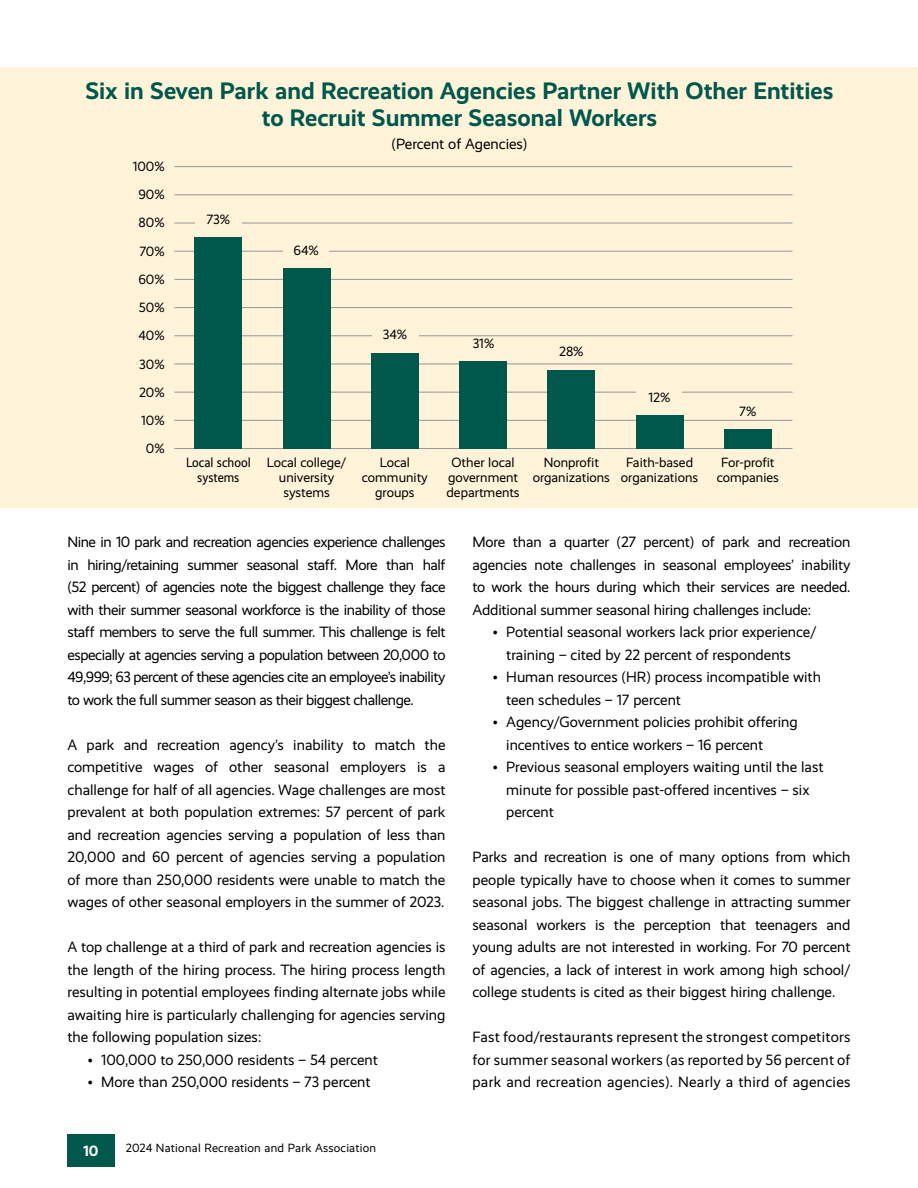
<style>
.page{position:relative;width:918px;height:1188px;background:#fff}
.page>*{position:absolute;margin:0;border:0;box-sizing:border-box;transform-origin:0 0}
.t1{font:700 24px/27px "Realist";color:#00584d;text-align:center}
.t2{font:15px/22.5px "Realist";color:#000;text-align:justify}
.t3{font:700 15px "Realist";color:#fff}
.t4{font:13.5px/28.2px "Realist";color:#000;text-align:center}
.t5{font:13.5px/15px "Realist Narrow";color:#000;text-align:center}
.t6{font:12px "Realist";letter-spacing:.02em;color:#000}
</style>
<div class="page">
<div style="left:68px;top:1134px;width:47px;height:33px;background:#00584d"></div>
<div style="left:0;top:68px;width:918px;height:440px;background:#fff4da"></div>
<hr style="left:174px;top:448px;width:619px;height:1px;background:#939598">
<hr style="left:174px;top:420px;width:619px;height:1px;background:#939598">
<hr style="left:174px;top:392px;width:619px;height:1px;background:#939598">
<hr style="left:174px;top:364px;width:619px;height:1px;background:#939598">
<hr style="left:174px;top:335px;width:619px;height:1px;background:#939598">
<hr style="left:174px;top:307px;width:619px;height:1px;background:#939598">
<hr style="left:174px;top:279px;width:619px;height:1px;background:#939598">
<hr style="left:174px;top:251px;width:619px;height:1px;background:#939598">
<hr style="left:174px;top:223px;width:619px;height:1px;background:#939598">
<hr style="left:174px;top:194px;width:619px;height:1px;background:#939598">
<hr style="left:174px;top:166px;width:619px;height:1px;background:#939598">
<div style="left:724px;top:429px;width:47px;height:20px;background:#00584d"></div>
<div style="left:636px;top:415px;width:47px;height:34px;background:#00584d"></div>
<div style="left:548px;top:370px;width:47px;height:79px;background:#00584d"></div>
<div style="left:459px;top:361px;width:48px;height:88px;background:#00584d"></div>
<div style="left:371px;top:353px;width:48px;height:96px;background:#00584d"></div>
<div style="left:283px;top:268px;width:47px;height:181px;background:#00584d"></div>
<div style="left:195px;top:237px;width:47px;height:212px;background:#00584d"></div>
<div style="left:195px;top:213px;width:47px;height:21px;background:#fff4da"></div>
<div style="left:637px;top:391px;width:45px;height:24px;background:#fff4da"></div>
<div style="left:284px;top:244px;width:45px;height:24px;background:#fff4da"></div>
<div style="left:372px;top:329px;width:46px;height:24px;background:#fff4da"></div>
<h1 class="t1" style="left:86px;top:78px;width:749px">Six in Seven Park and Recreation Agencies Partner With Other Entities to Recruit Summer Seasonal Workers</h1>
<p class="t2" style="left:392px;top:133px;width:137px">(Percent of Agencies)</p>
<p class="t4" style="left:133px;top:152px;width:33px;text-align:right">100%<br>90%<br>80%<br>70%<br>60%<br>50%<br>40%<br>30%<br>20%<br>10%<br>0%</p>
<p class="t4" style="left:267px;top:455px;width:81px;line-height:15px">Local college/ university systems</p>
<p class="t4" style="left:362px;top:455px;width:67px;line-height:15px">Local community groups</p>
<p class="t4" style="left:207px;top:205px;width:25px">73%</p>
<p class="t4" style="left:294px;top:236px;width:27px">64%</p>
<p class="t4" style="left:383px;top:321px;width:26px">34%</p>
<p class="t4" style="left:473px;top:329px;width:23px">31%</p>
<p class="t4" style="left:559px;top:338px;width:26px">28%</p>
<p class="t4" style="left:648px;top:383px;width:23px">12%</p>
<p class="t4" style="left:739px;top:397px;width:19px">7%</p>
<p class="t4" style="left:717px;top:455px;width:64px;line-height:15px">For-profit companies</p>
<p class="t5" style="left:186px;top:455px;width:66px">Local school systems</p>
<p class="t4" style="left:446px;top:455px;width:75px;line-height:15px">Other local government departments</p>
<p class="t4" style="left:533px;top:455px;width:79px;line-height:15px">Nonprofit organizations</p>
<p class="t4" style="left:621px;top:455px;width:79px;line-height:15px">Faith-based organizations</p>
<p class="t2" style="left:68px;top:531px;width:380px">Nine in 10 park and recreation agencies experience challenges in hiring/retaining summer seasonal staff. More than half (52 percent) of agencies note the biggest challenge they face with their summer seasonal workforce is the inability of those staff members to serve the full summer. This challenge is felt especially at agencies serving a population between 20,000 to 49,999; 63 percent of these agencies cite an employee’s inability to work the full summer season as their biggest challenge.</p>
<p class="t2" style="left:68px;top:733px;width:380px">A park and recreation agency’s inability to match the competitive wages of other seasonal employers is a challenge for half of all agencies. Wage challenges are most prevalent at both population extremes: 57 percent of park and recreation agencies serving a population of less than 20,000 and 60 percent of agencies serving a population of more than 250,000 residents were unable to match the wages of other seasonal employers in the summer of 2023.</p>
<p class="t2" style="left:68px;top:936px;width:380px">A top challenge at a third of park and recreation agencies is the length of the hiring process. The hiring process length resulting in potential employees finding alternate jobs while awaiting hire is particularly challenging for agencies serving the following population sizes:</p>
<p class="t2" style="left:88px;top:1048px;width:292px">• 100,000 to 250,000 residents – 54 percent</p>
<p class="t2" style="left:88px;top:1071px;width:284px">• More than 250,000 residents – 73 percent</p>
<p class="t3" style="left:83px;top:1142px;width:17px">10</p>
<p class="t6" style="left:126px;top:1141px;width:252px">2024 National Recreation and Park Association</p>
<p class="t2" style="left:472px;top:531px;width:380px">More than a quarter (27 percent) of park and recreation agencies note challenges in seasonal employees’ inability to work the hours during which their services are needed.<br>Additional summer seasonal hiring challenges include:</p>
<p class="t2" style="left:506px;top:621px;width:312px;text-indent:-14px">• Potential seasonal workers lack prior experience/ training – cited by 22 percent of respondents</p>
<p class="t2" style="left:506px;top:666px;width:316px;text-indent:-14px">• Human resources (HR) process incompatible with teen schedules – 17 percent</p>
<p class="t2" style="left:506px;top:711px;width:293px;text-indent:-14px">• Agency/Government policies prohibit offering incentives to entice workers – 16 percent</p>
<p class="t2" style="left:506px;top:756px;width:319px;text-align:left;text-indent:-14px">• Previous seasonal employers waiting until the last minute for possible past-offered incentives – six percent</p>
<p class="t2" style="left:472px;top:846px;width:380px">Parks and recreation is one of many options from which people typically have to choose when it comes to summer seasonal jobs. The biggest challenge in attracting summer seasonal workers is the perception that teenagers and young adults are not interested in working. For 70 percent of agencies, a lack of interest in work among high school/ college students is cited as their biggest hiring challenge.</p>
<p class="t2" style="left:472px;top:1026px;width:380px">Fast food/restaurants represent the strongest competitors for summer seasonal workers (as reported by 56 percent of park and recreation agencies). Nearly a third of agencies</p>
</div>
